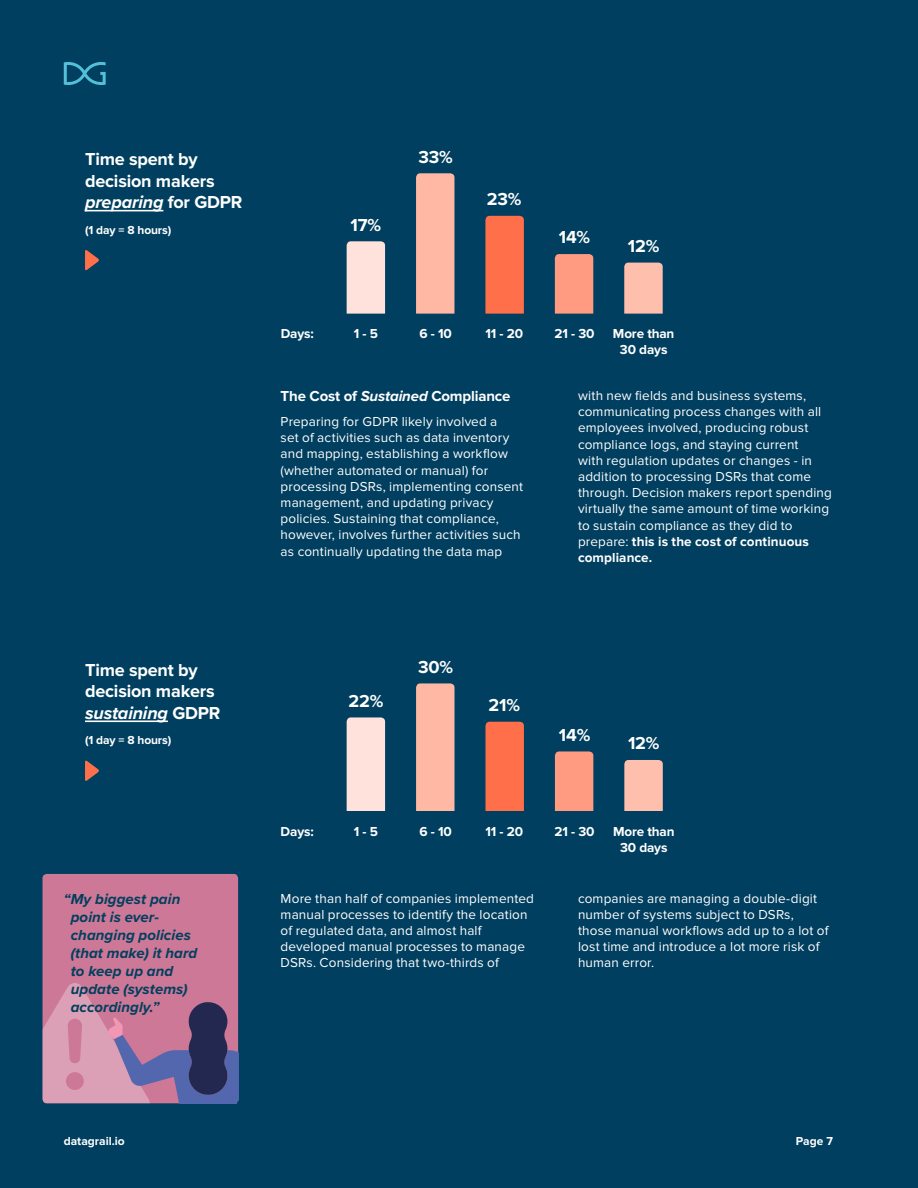
<style>
.page{position:relative;width:918px;height:1188px;background:#003f5f}
.page>*{position:absolute;margin:0;border:0;box-sizing:border-box;transform-origin:0 0}
.t1{font:700 18px/21.6px "Proxima Nova";letter-spacing:-.01em;color:#fff}
.t2{font:italic 700 15px/18px "Proxima Nova";letter-spacing:.005em;color:#003f5f}
.t3{font:700 15px "Proxima Nova";letter-spacing:-.01em;color:#fff}
.t4{font:13.5px/16.2px "Proxima Nova";letter-spacing:.01em;color:#fff}
.t5{font:700 13.5px/16.2px "Proxima Nova";letter-spacing:-.01em;color:#fff;text-align:center}
.t6{font:700 12px "Proxima Nova";letter-spacing:-.01em;color:#fff}
.s1{font-style:italic}
.s2{font-weight:700}
</style>
<div class="page">
<svg style="left:64px;top:62px;width:42px;height:23px"></svg>
<hr style="left:85px;top:210px;width:78px;height:1px;background:#fff">
<svg style="left:85px;top:250px;width:14px;height:21px"></svg>
<hr style="left:85px;top:720px;width:83px;height:2px;background:#fff">
<svg style="left:85px;top:760px;width:14px;height:21px"></svg>
<svg style="left:624px;top:263px;width:39px;height:51px;background:#f8bbab"></svg>
<div style="left:624px;top:760px;width:39px;height:51px;background:#ffbfad"></div>
<div style="left:555px;top:254px;width:38px;height:60px;background:#ff9b80"></div>
<div style="left:555px;top:751px;width:38px;height:60px;background:#ff9b80"></div>
<div style="left:485px;top:216px;width:39px;height:98px;background:#ff704a"></div>
<div style="left:486px;top:722px;width:38px;height:89px;background:#ff704a"></div>
<div style="left:416px;top:173px;width:38px;height:141px;background:#ffb8a4"></div>
<div style="left:416px;top:683px;width:39px;height:128px;background:#ffb8a4"></div>
<div style="left:347px;top:241px;width:38px;height:73px;background:#ffe2db"></div>
<div style="left:347px;top:717px;width:38px;height:94px;background:#ffe2db"></div>
<div style="left:43px;top:874px;width:195px;height:229px;background:#cc7896;border-radius:4px"></div>
<svg style="left:43px;top:983px;width:195px;height:120px"></svg>
<h1 class="t1" style="left:85px;top:149px;width:159px">Time spent by decision makers <span class="s1">preparing</span> for GDPR</h1>
<p class="t6" style="left:85px;top:223px;width:88px">(1 day = 8 hours)</p>
<h1 class="t1" style="left:85px;top:659px;width:137px">Time spent by decision makers <span class="s1">sustaining</span> GDPR</h1>
<p class="t6" style="left:85px;top:733px;width:88px">(1 day = 8 hours)</p>
<p class="t2" style="left:71px;top:890px;width:128px;text-indent:-7px">“My biggest pain point is ever&shy;changing policies (that make) it hard to keep up and update (systems) accordingly.”</p>
<p class="t2" style="left:64px;top:906px;width:154px">point is ever-changing policies (that make)<br>it hard to</p>
<p class="t2" style="left:64px;top:942px;width:149px;text-indent:82px">ep up and update (systems) accordingl .”</p>
<h1 class="t1" style="left:351px;top:215px;width:32px">17%</h1>
<h1 class="t1" style="left:418px;top:147px;width:36px">33%</h1>
<h1 class="t1" style="left:487px;top:188px;width:36px">23%</h1>
<p class="t5" style="left:281px;top:326px;width:35px">Days:</p>
<p class="t5" style="left:354px;top:326px;width:26px">1 - 5</p>
<p class="t5" style="left:419px;top:326px;width:34px">6 - 10</p>
<p class="t5" style="left:485px;top:326px;width:39px">11 - 20</p>
<p class="t3" style="left:281px;top:388px;width:231px">The Cost of <span class="s1">Sustained</span> Compliance</p>
<p class="t4" style="left:281px;top:414px;width:244px">Preparing for GDPR likely involved a<br>set of activities such as data inventory and mapping, establishing a workflow (whether automated or manual) for processing DSRs, implementing consent management, and updating privacy policies. Sustaining that compliance, however, involves further activities such as continually updating the data map</p>
<h1 class="t1" style="left:559px;top:227px;width:33px">14%</h1>
<h1 class="t1" style="left:628px;top:236px;width:33px">12%</h1>
<p class="t5" style="left:554px;top:326px;width:42px">21 - 30</p>
<p class="t5" style="left:613px;top:326px;width:63px">More than<br>30 days</p>
<p class="t4" style="left:578px;top:388px;width:255px">with new fields and business systems, communicating process changes with all employees involved, producing robust compliance logs, and staying current<br>with regulation updates or changes - in addition to processing DSRs that come through. Decision makers report spending virtually the same amount of time working to sustain compliance as they did to prepare: <span class="s2">this is the cost of continuous compliance.</span></p>
<p class="t5" style="left:281px;top:823px;width:35px">Days:</p>
<h1 class="t1" style="left:348px;top:691px;width:36px">22%</h1>
<p class="t5" style="left:354px;top:823px;width:26px">1 - 5</p>
<h1 class="t1" style="left:418px;top:657px;width:36px">30%</h1>
<p class="t5" style="left:419px;top:823px;width:34px">6 - 10</p>
<h1 class="t1" style="left:489px;top:695px;width:33px">21%</h1>
<p class="t5" style="left:485px;top:823px;width:39px">11 - 20</p>
<h1 class="t1" style="left:559px;top:725px;width:33px">14%</h1>
<h1 class="t1" style="left:628px;top:733px;width:33px">12%</h1>
<p class="t5" style="left:555px;top:823px;width:42px">21 - 30</p>
<p class="t5" style="left:613px;top:823px;width:63px">More than<br>30 days</p>
<p class="t4" style="left:281px;top:890px;width:255px">More than half of companies implemented manual processes to identify the location of regulated data, and almost half developed manual processes to manage DSRs. Considering that two-thirds of</p>
<p class="t4" style="left:578px;top:890px;width:252px">companies are managing a double-digit number of systems subject to DSRs, those manual workflows add up to a lot of lost time and introduce a lot more risk of human error.</p>
<p class="t6" style="left:64px;top:1135px;width:63px">datagrail.io</p>
<p class="t6" style="left:796px;top:1135px;width:39px">Page 7</p>
</div>
